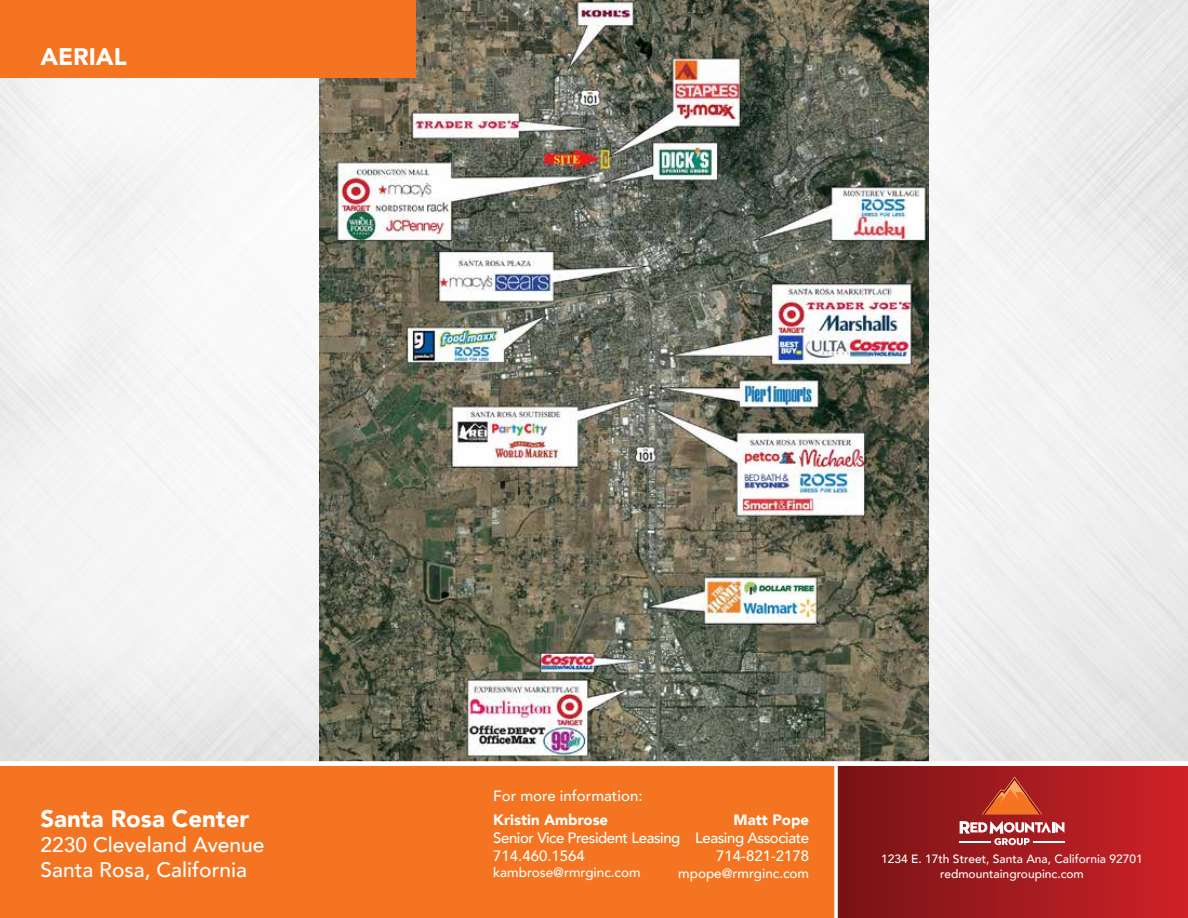
<style>
.page{position:relative;width:1188px;height:918px;background:#fff}
.page>*{position:absolute;margin:0;border:0;box-sizing:border-box;transform-origin:0 0}
.t1{font:900 24px "Avenir";color:#fff}
.t2{font:500 21px/25.2px "Avenir";color:#fff}
.t3{font:500 15px/18px "Avenir";letter-spacing:-.03em;color:#fff}
.t4{font:900 15px "Avenir";color:#fff}
.t5{font:500 15px "Avenir";color:#fff}
.t6{font:500 13.5px "Avenir";color:#fff}
.t7{font:500 12px/14.4px "Avenir";color:#fff;text-align:center}
</style>
<div class="page">
<img style="left:0;top:0;width:1188px;height:761px">
<img style="left:320px;top:0;width:609px;height:761px">
<div style="left:836px;top:764px;width:352px;height:154px;background:linear-gradient(to right,#761315,#ce2228)"></div>
<div style="left:0;top:764px;width:836px;height:154px;background:#f47421"></div>
<div style="left:0;top:0;width:416px;height:78px;background:#f47421"></div>
<svg style="left:982px;top:776px;width:60px;height:38px"></svg>
<svg style="left:960px;top:821px;width:104px;height:24px"></svg>
<div style="left:0;top:761px;width:1188px;height:5px;background:#fff"></div>
<hr style="left:835px;top:764px;width:3px;height:154px;background:#fff">
<h1 class="t1" style="left:40px;top:36px;width:88px">AERIAL</h1>
<h1 class="t1" style="left:41px;top:798px;width:210px">Santa Rosa Center</h1>
<h2 class="t2" style="left:40px;top:831px;width:226px">2230 Cleveland Avenue<br>Santa Rosa, California</h2>
<p class="t5" style="left:493px;top:783px;width:151px">For more information:</p>
<p class="t4" style="left:493px;top:807px;width:116px">Kristin Ambrose</p>
<p class="t3" style="left:493px;top:828px;width:189px">Senior Vice President Leasing<br>714.460.1564</p>
<p class="t6" style="left:493px;top:861px;width:149px">kambrose@rmrginc.com</p>
<p class="t4" style="left:734px;top:807px;width:77px">Matt Pope</p>
<p class="t3" style="left:695px;top:828px;width:115px;text-align:right">Leasing Associate<br>714-821-2178</p>
<p class="t6" style="left:678px;top:861px;width:132px">mpope@rmrginc.com</p>
<p class="t7" style="left:881px;top:851px;width:263px">1234 E. 17th Street, Santa Ana, California 92701 redmountaingroupinc.com</p>
</div>
